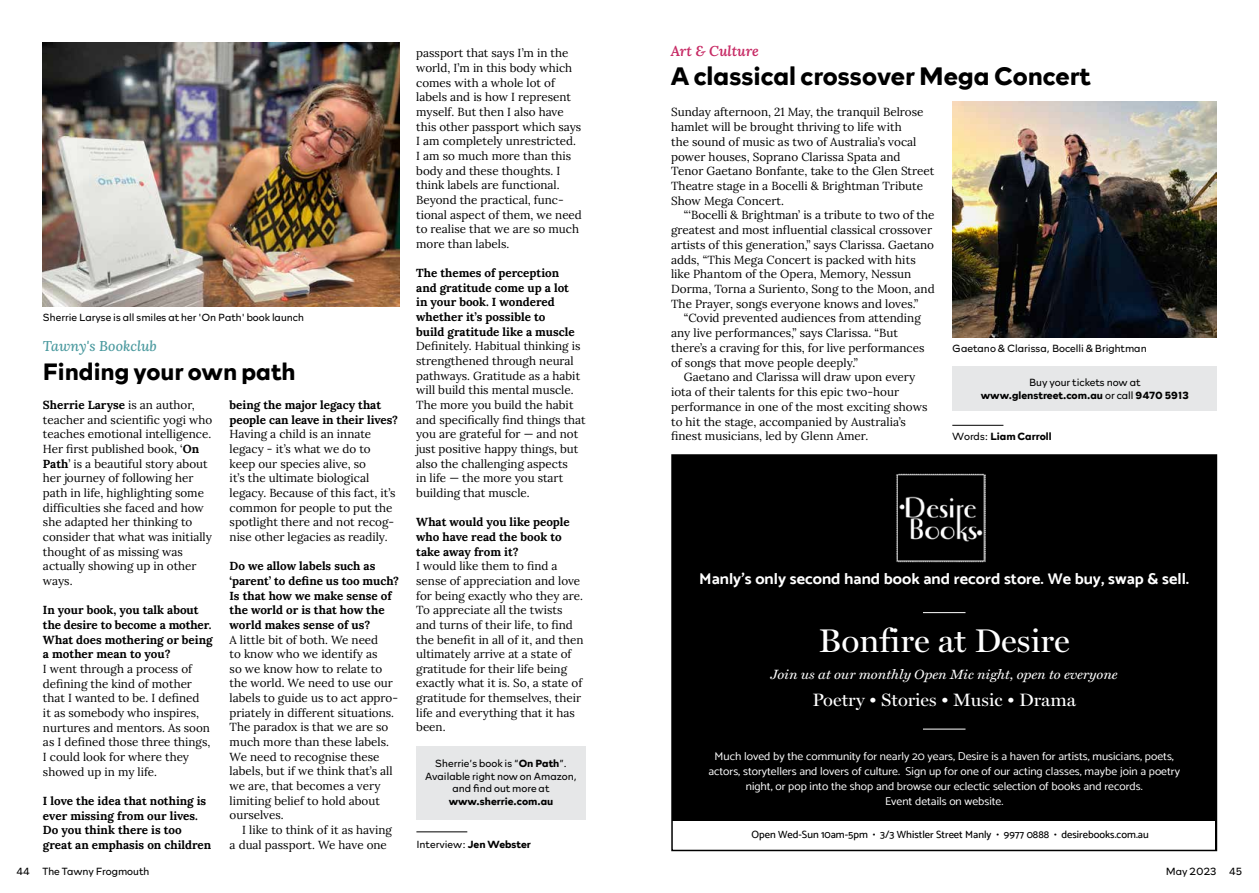
<style>
.page{position:relative;width:1259px;height:893px;background:#fff}
.page>*{position:absolute;margin:0;border:0;box-sizing:border-box;transform-origin:0 0}
.t1{font:33px "Miller Display";color:#fff;scale:1.04 1}
.t2{font:700 25.5px "Rockford Sans";color:#000}
.t3{font:700 24px "Rockford Sans";color:#000}
.t4{font:18px "Miller Display";color:#fff;scale:1.04 1}
.t5{font:700 15.6px "Catamaran";color:#fff;scale:1.04 1}
.t6{font:italic 500 14.25px "Lora";color:#4b9a9f}
.t7{font:italic 600 14.25px "Lora";color:#c72b65}
.t8{font:italic 13.5px "Miller Text";color:#fff;scale:1.04 1}
.t9{font:11.7px/14.7px "Lora";color:#000}
.t10{font:700 11.7px/14.7px "Lora";color:#000}
.t11{font:11.25px/15px "Catamaran";color:#fff;text-align:center;scale:1.04 1}
.t12{font:300 10.5px/12.6px "Rockford Sans";color:#000;text-align:center}
.t13{font:700 10.5px/12.6px "Rockford Sans";color:#000;text-align:center}
.t14{font:500 10.5px "Catamaran";color:#000}
.s1{font-weight:700}
.s2{font-weight:300}
</style>
<div class="page">
<img style="left:952px;top:102px;width:264px;height:235px">
<hr style="left:952px;top:425px;width:51px;height:1px;background:#000">
<div style="left:952px;top:367px;width:264px;height:44px;background:#e6e7e8"></div>
<hr style="left:416px;top:832px;width:51px;height:1px;background:#000">
<div style="left:416px;top:746px;width:170px;height:74px;background:#e6e7e8"></div>
<img style="left:43px;top:43px;width:356px;height:263px">
<div style="left:672px;top:455px;width:544px;height:395px;background:#000"></div>
<img style="left:896px;top:473px;width:90px;height:90px">
<div style="left:672px;top:821px;width:542px;height:29px;background:#fff"></div>
<hr style="left:923px;top:612px;width:42px;height:1px;background:#fff">
<hr style="left:923px;top:729px;width:42px;height:1px;background:#fff">
<div style="left:671px;top:454px;width:546px;height:397px;border:2px solid #000"></div>
<p class="t12" style="left:43px;top:310px;width:262px">Sherrie Laryse is all smiles at her 'On Path' book launch</p>
<p class="t6" style="left:43px;top:336px;width:115px">Tawny's Bookclub</p>
<h3 class="t3" style="left:43px;top:354px;width:254px">Finding your own path</h3>
<p class="t9" style="left:43px;top:397px;width:171px"><span class="s1">Sherrie Laryse</span> is an author, teacher and scientific yogi who teaches emotional intelligence.<br>Her first published book, ‘<span class="s1">On<br>Path</span>’ is a beautiful story about her journey of following her path in life, highlighting some difficulties she faced and how she adapted her thinking to consider that what was initially thought of as missing was actually showing up in other ways.</p>
<p class="t10" style="left:43px;top:602px;width:171px">In your book, you talk about the desire to become a mother.<br>What does mothering or being a mother mean to you?</p>
<p class="t9" style="left:43px;top:661px;width:169px">I went through a process of defining the kind of mother that I wanted to be. I defined<br>it as somebody who inspires, nurtures and mentors. As soon as I defined those three things,<br>I could look for where they showed up in my life.</p>
<p class="t10" style="left:43px;top:792px;width:170px">I love the idea that nothing is ever missing from our lives.<br>Do you think there is too great an emphasis on children</p>
<p class="t10" style="left:230px;top:397px;width:170px">being the major legacy that people can leave in their lives?</p>
<p class="t9" style="left:230px;top:426px;width:168px">Having a child is an innate legacy - it’s what we do to keep our species alive, so<br>it’s the ultimate biological legacy. Because of this fact, it’s common for people to put the spotlight there and not recog&shy;nise other legacies as readily.</p>
<p class="t10" style="left:230px;top:558px;width:171px">Do we allow labels such as ‘parent’ to define us too much?<br>Is that how we make sense of the world or is that how the world makes sense of us?</p>
<p class="t9" style="left:230px;top:631px;width:170px">A little bit of both. We need<br>to know who we identify as<br>so we know how to relate to the world. We need to use our labels to guide us to act appro&shy;priately in different situations.<br>The paradox is that we are so much more than these labels.<br>We need to recognise these labels, but if we think that’s all we are, that becomes a very limiting belief to hold about ourselves.</p>
<p class="t9" style="left:230px;top:822px;width:164px;text-indent:13px">I like to think of it as having a dual passport. We have one</p>
<p class="t9" style="left:416px;top:45px;width:167px">passport that says I’m in the world, I’m in this body which comes with a whole lot of labels and is how I represent myself. But then I also have this other passport which says<br>I am completely unrestricted.<br>I am so much more than this body and these thoughts. I think labels are functional.<br>Beyond the practical, func&shy;tional aspect of them, we need to realise that we are so much more than labels.</p>
<p class="t10" style="left:416px;top:265px;width:160px">The themes of perception and gratitude come up a lot in your book. I wondered whether it’s possible to build gratitude like a muscle</p>
<p class="t9" style="left:416px;top:338px;width:171px">Definitely. Habitual thinking is strengthened through neural pathways. Gratitude as a habit will build this mental muscle.<br>The more you build the habit and specifically find things that you are grateful for — and not just positive happy things, but also the challenging aspects<br>in life — the more you start building that muscle.</p>
<p class="t10" style="left:416px;top:514px;width:155px">What would you like people who have read the book to take away from it?</p>
<p class="t9" style="left:416px;top:558px;width:169px">I would like them to find a sense of appreciation and love for being exactly who they are.<br>To appreciate all the twists and turns of their life, to find the benefit in all of it, and then ultimately arrive at a state of gratitude for their life being exactly what it is. So, a state of gratitude for themselves, their life and everything that it has been.</p>
<p class="t12" style="left:425px;top:756px;width:153px">Sherrie’s book is “<span class="s1">On Path</span>”.<br>Available right now on Amazon, and find out more at</p>
<p class="t13" style="left:449px;top:794px;width:106px">www.sherrie.com.au</p>
<p class="t12" style="left:416px;top:837px;width:116px">Interview: <span class="s1">Jen Webster</span></p>
<p class="t7" style="left:671px;top:41px;width:90px">Art &amp; Culture</p>
<h2 class="t2" style="left:671px;top:58px;width:421px">A classical crossover Mega Concert</h2>
<p class="t9" style="left:671px;top:104px;width:265px">Sunday afternoon, 21 May, the tranquil Belrose hamlet will be brought thriving to life with<br>the sound of music as two of Australia’s vocal power houses, Soprano Clarissa Spata and Tenor Gaetano Bonfante, take to the Glen Street Theatre stage in a Bocelli &amp; Brightman Tribute Show Mega Concert.</p>
<p class="t9" style="left:671px;top:207px;width:265px;text-indent:13px">“‘Bocelli &amp; Brightman’ is a tribute to two of the greatest and most influential classical crossover artists of this generation,” says Clarissa. Gaetano adds, “This Mega Concert is packed with hits like Phantom of the Opera, Memory, Nessun Dorma, Torna a Suriento, Song to the Moon, and The Prayer, songs everyone knows and loves.”</p>
<p class="t9" style="left:671px;top:310px;width:255px;text-indent:13px">“Covid prevented audiences from attending any live performances,” says Clarissa. “But there’s a craving for this, for live performances of songs that move people deeply.”</p>
<p class="t9" style="left:671px;top:369px;width:258px;text-indent:13px">Gaetano and Clarissa will draw upon every iota of their talents for this epic two-hour performance in one of the most exciting shows to hit the stage, accompanied by Australia’s finest musicians, led by Glenn Amer.</p>
<p class="t12" style="left:952px;top:341px;width:196px">Gaetano &amp; Clarissa, Bocelli &amp; Brightman</p>
<p class="t13" style="left:980px;top:376px;width:209px"><span class="s2">Buy your tickets now at </span>www.glenstreet.com.au <span class="s2">or call</span> 9470 5913</p>
<p class="t13" style="left:952px;top:430px;width:101px"><span class="s2">Words:</span> Liam Carroll</p>
<h3 class="t5" style="left:699px;top:569px;width:473px">Manly’s only second hand book and record store. We buy, swap &amp; sell.</h3>
<h1 class="t1" style="left:818px;top:621px;width:243px">Bonfire at Desire</h1>
<p class="t8" style="left:771px;top:667px;width:335px">Join us at our monthly Open Mic night, open to everyone</p>
<h3 class="t4" style="left:812px;top:690px;width:255px">Poetry • Stories • Music • Drama</h3>
<p class="t11" style="left:708px;top:749px;width:455px">Much loved by the community for nearly 20 years, Desire is a haven for artists, musicians, poets, actors, storytellers and lovers of culture. Sign up for one of our acting classes, maybe join a poetry night, or pop into the shop and browse our eclectic selection of books and records.<br>Event details on website.</p>
<p class="t14" style="left:751px;top:828px;width:399px">Open Wed-Sun 10am-5pm • 3/3 Whistler Street Manly • 9977 0888 • desirebooks.com.au</p>
<p class="t12" style="left:16px;top:864px;width:135px">44 The Tawny Frogmouth</p>
<p class="t12" style="left:1165px;top:864px;width:78px">May 2023 45</p>
</div>
